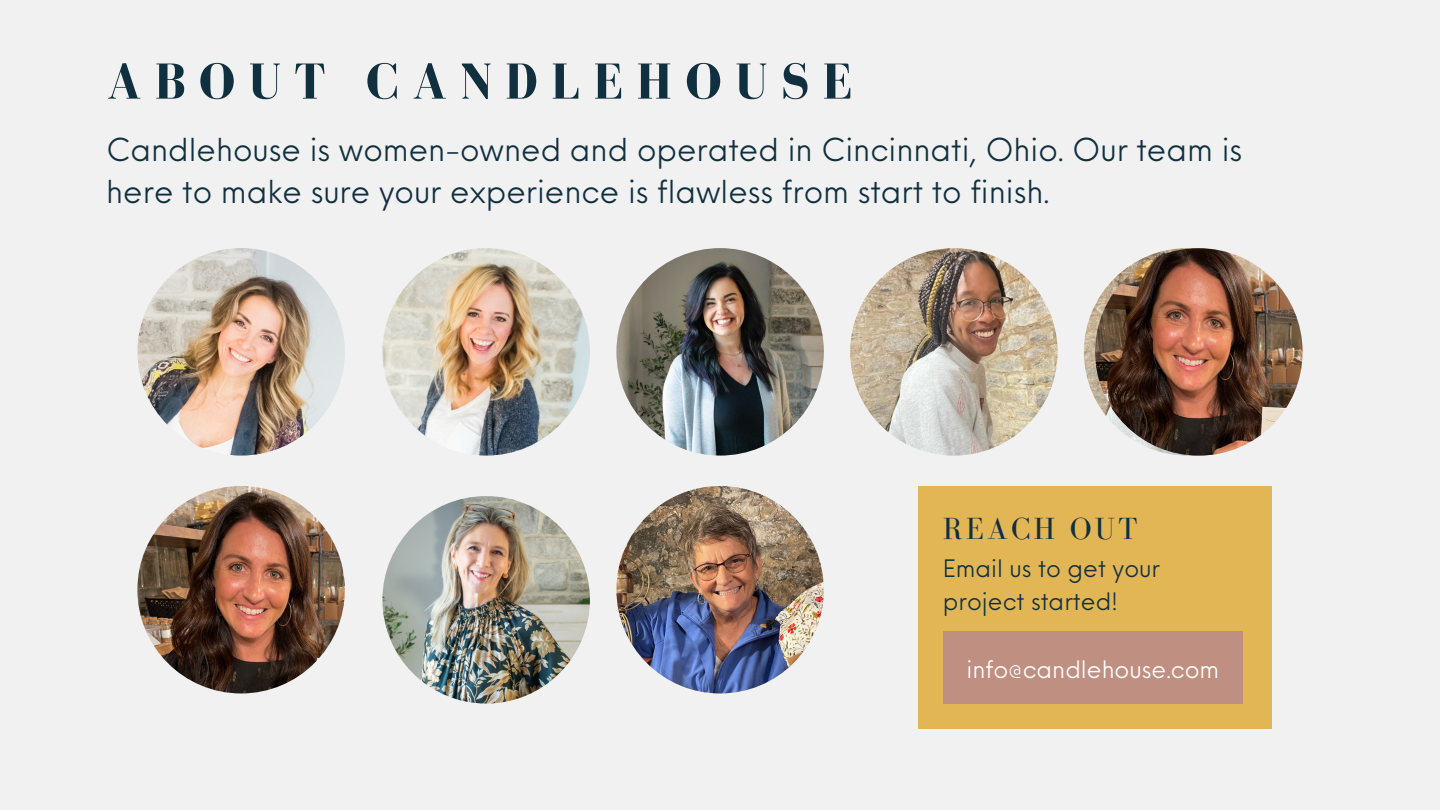
<style>
.page{position:relative;width:1440px;height:810px;background:#f2f1f1}
.page>*{position:absolute;margin:0;border:0;box-sizing:border-box;transform-origin:0 0}
.t1{font:700 52px "Bodoni FLF";letter-spacing:.255em;color:#11303f}
.t2{font:31.5px "Bodoni FLF";letter-spacing:.1em;color:#11303f}
.t3{font:30.9px/42.6px "Neue Einstellung";color:#11303f}
.t4{font:23.5px/32.2px "Neue Einstellung";color:#11303f}
.t5{font:23.5px "Neue Einstellung";color:#fff}
</style>
<div class="page">
<img style="left:137px;top:248px;width:208px;height:208px;border-radius:50%">
<img style="left:1084px;top:248px;width:207px;height:208px;border-radius:50%">
<img style="left:382px;top:248px;width:208px;height:208px;border-radius:50%">
<img style="left:616px;top:248px;width:208px;height:208px;border-radius:50%">
<img style="left:382px;top:496px;width:208px;height:208px;border-radius:50%">
<img style="left:850px;top:248px;width:208px;height:208px;border-radius:50%">
<img style="left:616px;top:486px;width:208px;height:207px;border-radius:50%">
<div style="left:918px;top:486px;width:354px;height:243px;background:#e3b655"></div>
<div style="left:943px;top:631px;width:300px;height:72px;background:#bf9081"></div>
<img style="left:1095px;top:248px;width:208px;height:208px;border-radius:50%">
<img style="left:137px;top:486px;width:208px;height:207px;border-radius:50%">
<h1 class="t1" style="left:106px;top:53px;width:747px">ABOUT CANDLEHOUSE</h1>
<p class="t3" style="left:106px;top:125px;width:1137px">Candlehouse is women-owned and operated in Cincinnati, Ohio. Our team is here to make sure your experience is flawless from start to finish.</p>
<p class="t2" style="left:943px;top:512px;width:196px">REACH OUT</p>
<p class="t4" style="left:943px;top:550px;width:219px">Email us to get your project started!</p>
<p class="t5" style="left:966px;top:648px;width:254px">info@candlehouse.com</p>
</div>
